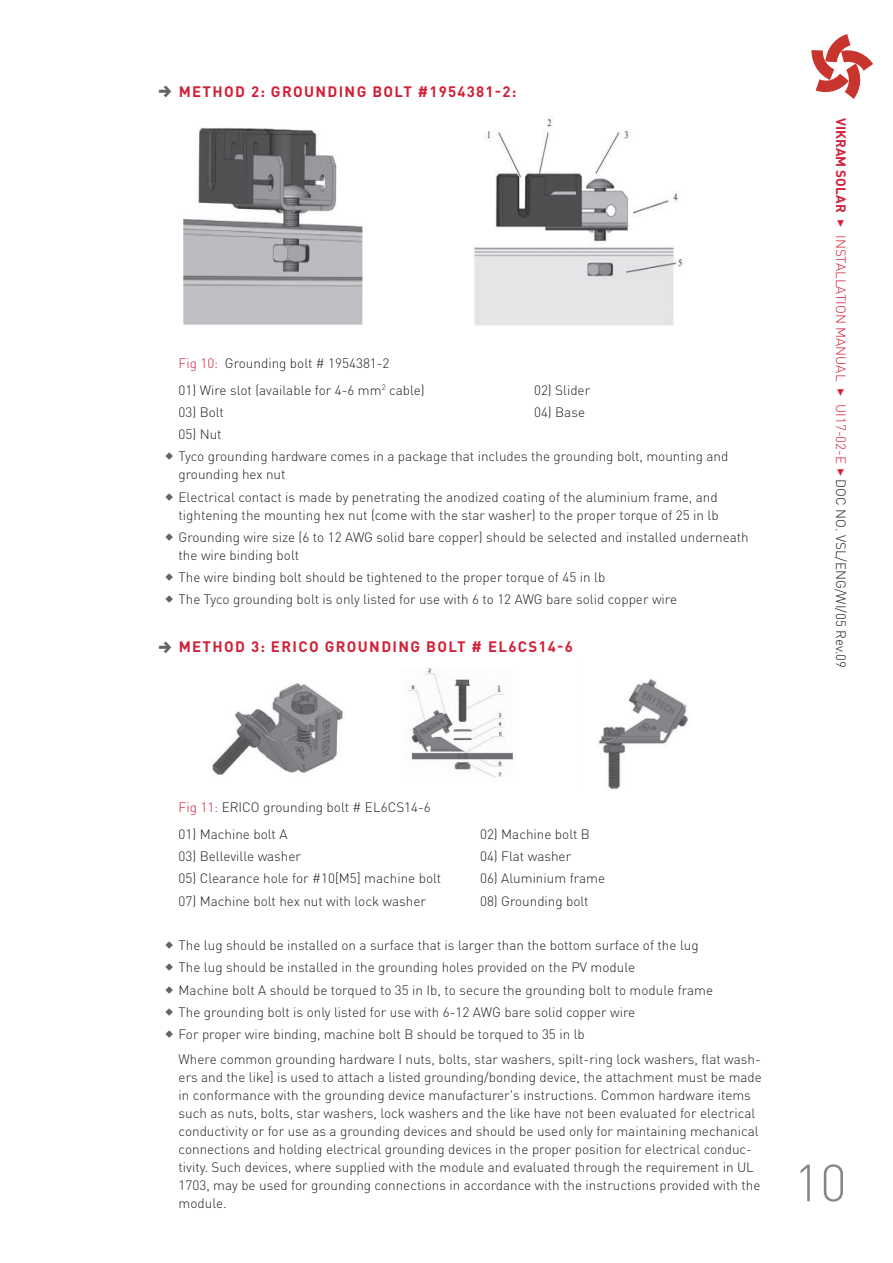
<style>
.page{position:relative;width:893px;height:1263px;background:#fff}
.page>*{position:absolute;margin:0;border:0;box-sizing:border-box;transform-origin:0 0}
.t1{font:300 51.45px "DINOT";color:#848689}
.t2{font:700 15px "DINOT";letter-spacing:.09em;color:#d12138}
.t3{font:300 13.5px/22.2px "DINOT";color:#231f20}
.t4{font:300 13.5px "DINOT";color:#d12138}
.s1{color:#d12138}
.s2{font-weight:700}
.s3{color:#231f20}
</style>
<div class="page">
<svg style="left:811px;top:34px;width:62px;height:65px"></svg>
<img style="left:183px;top:127px;width:180px;height:198px">
<img style="left:474px;top:118px;width:210px;height:208px">
<img style="left:212px;top:682px;width:131px;height:93px">
<img style="left:407px;top:668px;width:107px;height:110px">
<img style="left:598px;top:678px;width:90px;height:112px">
<p class="t2" style="left:179px;top:79px;width:339px">METHOD 2: GROUNDING BOLT #1954381-2:</p>
<p class="t3" style="left:179px;top:351px;width:212px"><span class="s1">Fig 10:</span> Grounding bolt # 1954381-2</p>
<p class="t3" style="left:179px;top:378px;width:248px">01) Wire slot (available for 4-6 mm<sup>2</sup> cable)</p>
<p class="t3" style="left:534px;top:378px;width:58px">02) Slider</p>
<p class="t3" style="left:179px;top:400px;width:47px">03) Bolt</p>
<p class="t3" style="left:534px;top:400px;width:53px">04) Base</p>
<p class="t3" style="left:179px;top:422px;width:551px">05) Nut<br>Tyco grounding hardware comes in a package that includes the grounding bolt, mounting and</p>
<p class="t3" style="left:179px;top:462px;width:541px">grounding hex nut<br>Electrical contact is made by penetrating the anodized coating of the aluminium frame, and</p>
<p class="t3" style="left:179px;top:503px;width:572px">tightening the mounting hex nut (come with the star washer) to the proper torque of 25 in lb<br>Grounding wire size (6 to 12 AWG solid bare copper) should be selected and installed underneath</p>
<p class="t3" style="left:179px;top:543px;width:500px">the wire binding bolt<br>The wire binding bolt should be tightened to the proper torque of 45 in lb<br>The Tyco grounding bolt is only listed for use with 6 to 12 AWG bare solid copper wire</p>
<p class="t2" style="left:179px;top:635px;width:396px">METHOD 3: ERICO GROUNDING BOLT # EL6CS14-6</p>
<p class="t4" style="left:851px;top:118px;width:552px;rotate:90deg"><span class="s2">VIKRAM SOLAR</span> ✓ INSTALLATION MANUAL ✓ UI17-02-E ✓ <span class="s3">DOC NO. VSL/ENG/WI/05 Rev.09</span></p>
<p class="t3" style="left:179px;top:795px;width:254px"><span class="s1">Fig 11:</span> ERICO grounding bolt # EL6CS14-6</p>
<p class="t3" style="left:179px;top:822px;width:110px">01) Machine bolt A</p>
<p class="t3" style="left:480px;top:822px;width:111px">02) Machine bolt B</p>
<p class="t3" style="left:179px;top:844px;width:124px">03) Belleville washer</p>
<p class="t3" style="left:480px;top:844px;width:93px">04) Flat washer</p>
<p class="t3" style="left:179px;top:866px;width:264px">05) Clearance hole for #10[M5] machine bolt</p>
<p class="t3" style="left:480px;top:866px;width:127px">06) Aluminium frame</p>
<p class="t3" style="left:179px;top:889px;width:249px">07) Machine bolt hex nut with lock washer</p>
<p class="t3" style="left:480px;top:889px;width:110px">08) Grounding bolt</p>
<p class="t3" style="left:179px;top:933px;width:536px">The lug should be installed on a surface that is larger than the bottom surface of the lug The lug should be installed in the grounding holes provided on the PV module<br>Machine bolt A should be torqued to 35 in Ib, to secure the grounding bolt to module frame The grounding bolt is only listed for use with 6-12 AWG bare solid copper wire<br>For proper wire binding, machine bolt B should be torqued to 35 in lb</p>
<p class="t3" style="left:179px;top:1050px;width:585px;line-height:18px">Where common grounding hardware I nuts, bolts, star washers, spilt-ring lock washers, flat wash&shy;ers and the like] is used to attach a listed grounding/bonding device, the attachment must be made in conformance with the grounding device manufacturer's instructions. Common hardware items such as nuts, bolts, star washers, lock washers and the like have not been evaluated for electrical conductivity or for use as a grounding devices and should be used only for maintaining mechanical connections and holding electrical grounding devices in the proper position for electrical conduc&shy;tivity. Such devices, where supplied with the module and evaluated through the requirement in UL 1703, may be used for grounding connections in accordance with the instructions provided with the module.</p>
<h1 class="t1" style="left:794px;top:1144px;width:54px">10</h1>
</div>
